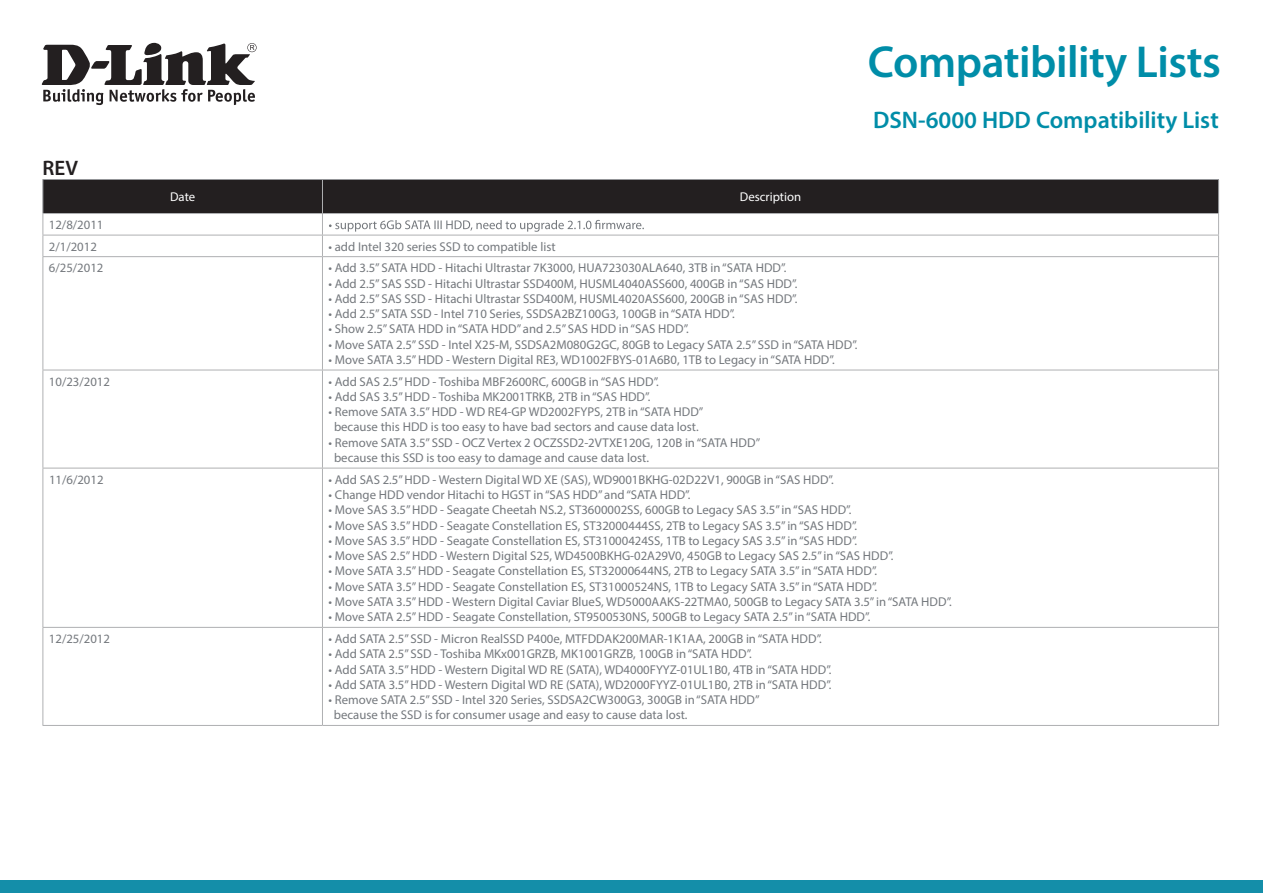
<style>
.page{position:relative;width:1263px;height:893px;background:#fff}
.page>*{position:absolute;margin:0;border:0;box-sizing:border-box;transform-origin:0 0}
.t1{font:600 45px "Myriad Pro";letter-spacing:-.01em;color:#008da8}
.t2{font:600 24px "Myriad Pro";color:#008da8}
.t3{font:600 21px "Myriad Pro";color:#231f20}
.t4{font:12.75px/15.3px "Myriad Pro";color:#74787d}
.t5{font:12.75px "Myriad Pro";color:#fff}
</style>
<div class="page">
<svg style="left:42px;top:43px;width:215px;height:62px"></svg>
<hr style="left:43px;top:256px;width:279px;height:1px;background:#afb0b2">
<hr style="left:43px;top:257px;width:1px;height:113px;background:#afb0b2">
<hr style="left:322px;top:256px;width:897px;height:1px;background:#afb0b2">
<hr style="left:322px;top:257px;width:1px;height:113px;background:#afb0b2">
<hr style="left:1218px;top:257px;width:1px;height:113px;background:#afb0b2">
<hr style="left:43px;top:370px;width:279px;height:1px;background:#afb0b2">
<hr style="left:43px;top:370px;width:1px;height:98px;background:#afb0b2">
<hr style="left:322px;top:370px;width:897px;height:1px;background:#afb0b2">
<hr style="left:322px;top:370px;width:1px;height:98px;background:#afb0b2">
<hr style="left:1218px;top:370px;width:1px;height:98px;background:#afb0b2">
<hr style="left:43px;top:468px;width:279px;height:1px;background:#afb0b2">
<hr style="left:43px;top:468px;width:1px;height:159px;background:#afb0b2">
<hr style="left:322px;top:468px;width:897px;height:1px;background:#afb0b2">
<hr style="left:322px;top:468px;width:1px;height:159px;background:#afb0b2">
<hr style="left:1218px;top:468px;width:1px;height:159px;background:#afb0b2">
<hr style="left:43px;top:627px;width:279px;height:1px;background:#afb0b2">
<hr style="left:43px;top:628px;width:1px;height:97px;background:#afb0b2">
<hr style="left:322px;top:627px;width:897px;height:1px;background:#afb0b2">
<hr style="left:322px;top:628px;width:1px;height:97px;background:#afb0b2">
<hr style="left:1218px;top:628px;width:1px;height:97px;background:#afb0b2">
<hr style="left:43px;top:725px;width:279px;height:1px;background:#afb0b2">
<hr style="left:322px;top:725px;width:897px;height:1px;background:#afb0b2">
<svg style="left:43px;top:179px;width:1176px;height:77px"></svg>
<div style="left:0;top:880px;width:1263px;height:13px;background:#148ea9"></div>
<h3 class="t3" style="left:43px;top:154px;width:37px">REV</h3>
<p class="t4" style="left:49px;top:214px;width:56px;line-height:21.6px">12/8/2011<br>2/1/2012</p>
<p class="t5" style="left:170px;top:189px;width:27px">Date</p>
<p class="t5" style="left:740px;top:189px;width:63px">Description</p>
<p class="t4" style="left:328px;top:239px;width:229px">• add Intel 320 series SSD to compatible list</p>
<h1 class="t1" style="left:868px;top:33px;width:354px">Compatibility Lists</h1>
<h2 class="t2" style="left:873px;top:104px;width:347px">DSN-6000 HDD Compatibility List</h2>
<p class="t4" style="left:49px;top:260px;width:56px">6/25/2012</p>
<p class="t4" style="left:328px;top:260px;width:459px">• Add 3.5” SATA HDD - Hitachi Ultrastar 7K3000, HUA723030ALA640, 3TB in“SATA HDD”.</p>
<p class="t4" style="left:328px;top:275px;width:470px">• Add 2.5” SAS SSD - Hitachi Ultrastar SSD400M, HUSML4040ASS600, 400GB in“SAS HDD”.</p>
<p class="t4" style="left:328px;top:291px;width:470px">• Add 2.5” SAS SSD - Hitachi Ultrastar SSD400M, HUSML4020ASS600, 200GB in“SAS HDD”.</p>
<p class="t4" style="left:328px;top:306px;width:408px">• Add 2.5” SATA SSD - Intel 710 Series, SSDSA2BZ100G3, 100GB in“SATA HDD”.</p>
<p class="t4" style="left:328px;top:321px;width:362px">• Show 2.5” SATA HDD in“SATA HDD” and 2.5” SAS HDD in“SAS HDD”.</p>
<p class="t4" style="left:329px;top:337px;width:530px">• Move SATA 2.5” SSD - Intel X25-M, SSDSA2M080G2GC, 80GB to Legacy SATA 2.5” SSD in“SATA HDD”.</p>
<p class="t4" style="left:329px;top:352px;width:508px">• Move SATA 3.5” HDD - Western Digital RE3, WD1002FBYS-01A6B0, 1TB to Legacy in“SATA HDD”.</p>
<p class="t4" style="left:49px;top:373px;width:63px">10/23/2012</p>
<p class="t4" style="left:329px;top:373px;width:332px">• Add SAS 2.5” HDD - Toshiba MBF2600RC, 600GB in“SAS HDD”.</p>
<p class="t4" style="left:329px;top:389px;width:323px">• Add SAS 3.5” HDD - Toshiba MK2001TRKB, 2TB in“SAS HDD”.</p>
<p class="t4" style="left:329px;top:404px;width:376px;text-align:center">• Remove SATA 3.5” HDD - WD RE4-GP WD2002FYPS, 2TB in“SATA HDD” because this HDD is too easy to have bad sectors and cause data lost.</p>
<p class="t4" style="left:334px;top:435px;width:428px;text-indent:-5px">• Remove SATA 3.5” SSD - OCZ Vertex 2 OCZSSD2-2VTXE120G, 120B in“SATA HDD” because this SSD is too easy to damage and cause data lost.</p>
<p class="t4" style="left:49px;top:471px;width:56px">11/6/2012</p>
<p class="t4" style="left:329px;top:471px;width:507px">• Add SAS 2.5” HDD - Western Digital WD XE (SAS), WD9001BKHG-02D22V1, 900GB in“SAS HDD”.</p>
<p class="t4" style="left:329px;top:487px;width:363px">• Change HDD vendor Hitachi to HGST in“SAS HDD” and“SATA HDD”.</p>
<p class="t4" style="left:329px;top:502px;width:524px">• Move SAS 3.5” HDD - Seagate Cheetah NS.2, ST3600002SS, 600GB to Legacy SAS 3.5” in“SAS HDD”.</p>
<p class="t4" style="left:329px;top:517px;width:530px">• Move SAS 3.5” HDD - Seagate Constellation ES, ST32000444SS, 2TB to Legacy SAS 3.5” in“SAS HDD”.</p>
<p class="t4" style="left:328px;top:533px;width:530px">• Move SAS 3.5” HDD - Seagate Constellation ES, ST31000424SS, 1TB to Legacy SAS 3.5” in“SAS HDD”.</p>
<p class="t4" style="left:328px;top:548px;width:566px">• Move SAS 2.5” HDD - Western Digital S25, WD4500BKHG-02A29V0, 450GB to Legacy SAS 2.5” in“SAS HDD”.</p>
<p class="t4" style="left:328px;top:563px;width:550px">• Move SATA 3.5” HDD - Seagate Constellation ES, ST32000644NS, 2TB to Legacy SATA 3.5” in“SATA HDD”.</p>
<p class="t4" style="left:328px;top:579px;width:550px">• Move SATA 3.5” HDD - Seagate Constellation ES, ST31000524NS, 1TB to Legacy SATA 3.5” in“SATA HDD”.</p>
<p class="t4" style="left:328px;top:594px;width:625px">• Move SATA 3.5” HDD - Western Digital Caviar BlueS, WD5000AAKS-22TMA0, 500GB to Legacy SATA 3.5” in“SATA HDD”.</p>
<p class="t4" style="left:329px;top:609px;width:543px">• Move SATA 2.5” HDD - Seagate Constellation, ST9500530NS, 500GB to Legacy SATA 2.5” in“SATA HDD”.</p>
<p class="t4" style="left:49px;top:631px;width:63px">12/25/2012</p>
<p class="t4" style="left:329px;top:631px;width:495px">• Add SATA 2.5” SSD - Micron RealSSD P400e, MTFDDAK200MAR-1K1AA, 200GB in“SATA HDD”.</p>
<p class="t4" style="left:329px;top:646px;width:425px">• Add SATA 2.5” SSD - Toshiba MKx001GRZB, MK1001GRZB, 100GB in“SATA HDD”.</p>
<p class="t4" style="left:329px;top:661px;width:504px">• Add SATA 3.5” HDD - Western Digital WD RE (SATA), WD4000FYYZ-01UL1B0, 4TB in“SATA HDD”.</p>
<p class="t4" style="left:329px;top:677px;width:504px">• Add SATA 3.5” HDD - Western Digital WD RE (SATA), WD2000FYYZ-01UL1B0, 2TB in“SATA HDD”.</p>
<p class="t4" style="left:334px;top:692px;width:427px;text-indent:-5px">• Remove SATA 2.5” SSD - Intel 320 Series, SSDSA2CW300G3, 300GB in“SATA HDD” because the SSD is for consumer usage and easy to cause data lost.</p>
</div>
